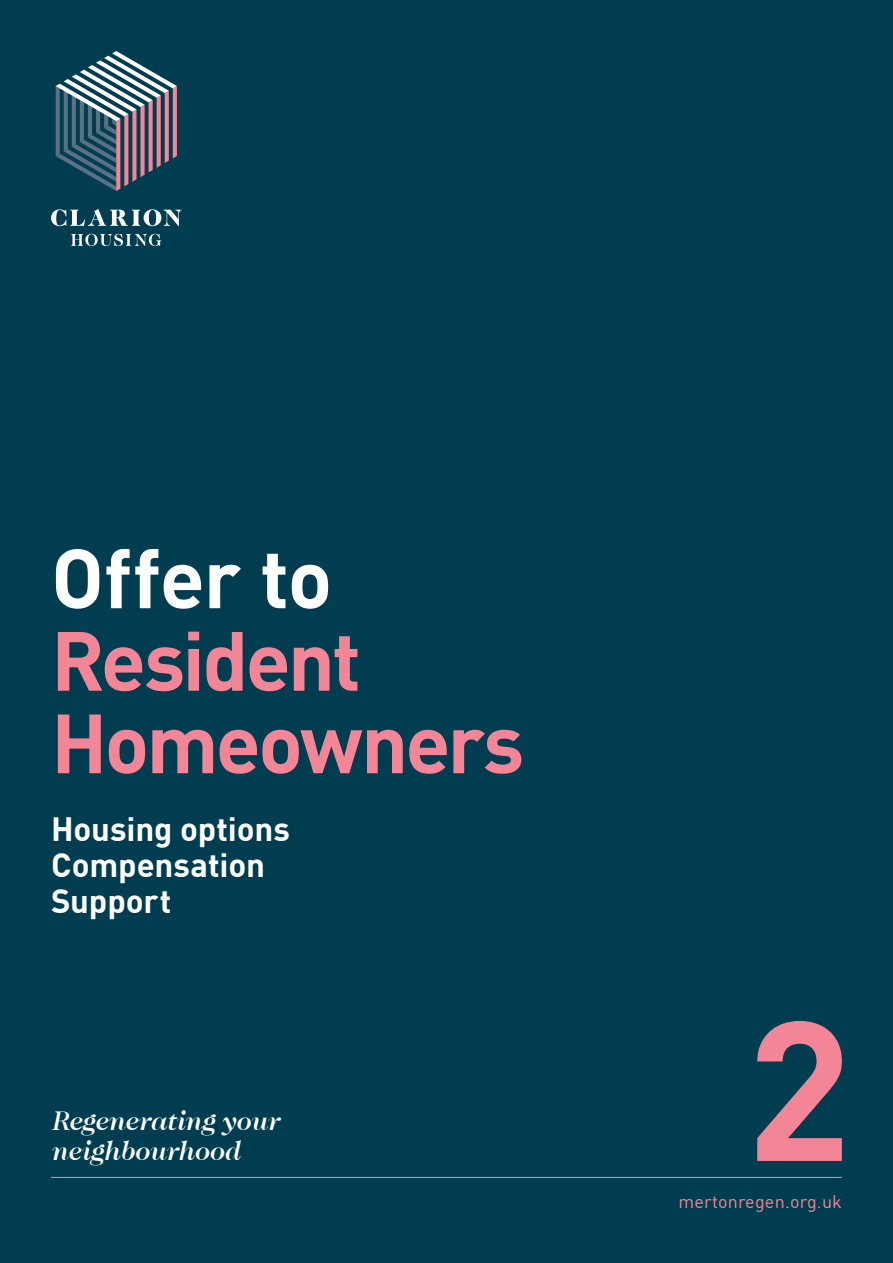
<style>
.page{position:relative;width:893px;height:1263px;background:#013d50}
.page>*{position:absolute;margin:0;border:0;box-sizing:border-box;transform-origin:0 0}
.t1{font:700 195px "DINOT";color:#f38696}
.t2{font:700 82.5px/82.5px "DINOT";letter-spacing:-.035em;color:#f38696}
.t3{font:700 82.5px "DINOT";letter-spacing:-.01em;color:#fff}
.t4{font:700 33px/36px "DINOT";letter-spacing:-.005em;color:#fff}
.t5{font:italic 500 27px/30px "Caslon 224 Std";letter-spacing:-.005em;color:#fff}
.t6{font:18px "DINOT";letter-spacing:.01em;color:#f38696}
</style>
<div class="page">
<svg style="left:56px;top:51px;width:121px;height:140px"></svg>
<svg style="left:51px;top:209px;width:130px;height:17px"></svg>
<svg style="left:71px;top:234px;width:90px;height:12px"></svg>
<hr style="left:51px;top:1177px;width:791px;height:1px;background:#f38696">
<h2 class="t3" style="left:51px;top:514px;width:283px">Offer to</h2>
<h2 class="t2" style="left:51px;top:612px;width:475px">Resident<br>Homeowners</h2>
<p class="t4" style="left:51px;top:808px;width:241px">Housing options<br>Compensation<br>Support</p>
<p class="t5" style="left:51px;top:1106px;width:230px">Regenerating your neighbourhood</p>
<h1 class="t1" style="left:746px;top:938px;width:107px">2</h1>
<p class="t6" style="left:678px;top:1188px;width:165px">mertonregen.org.uk</p>
</div>
